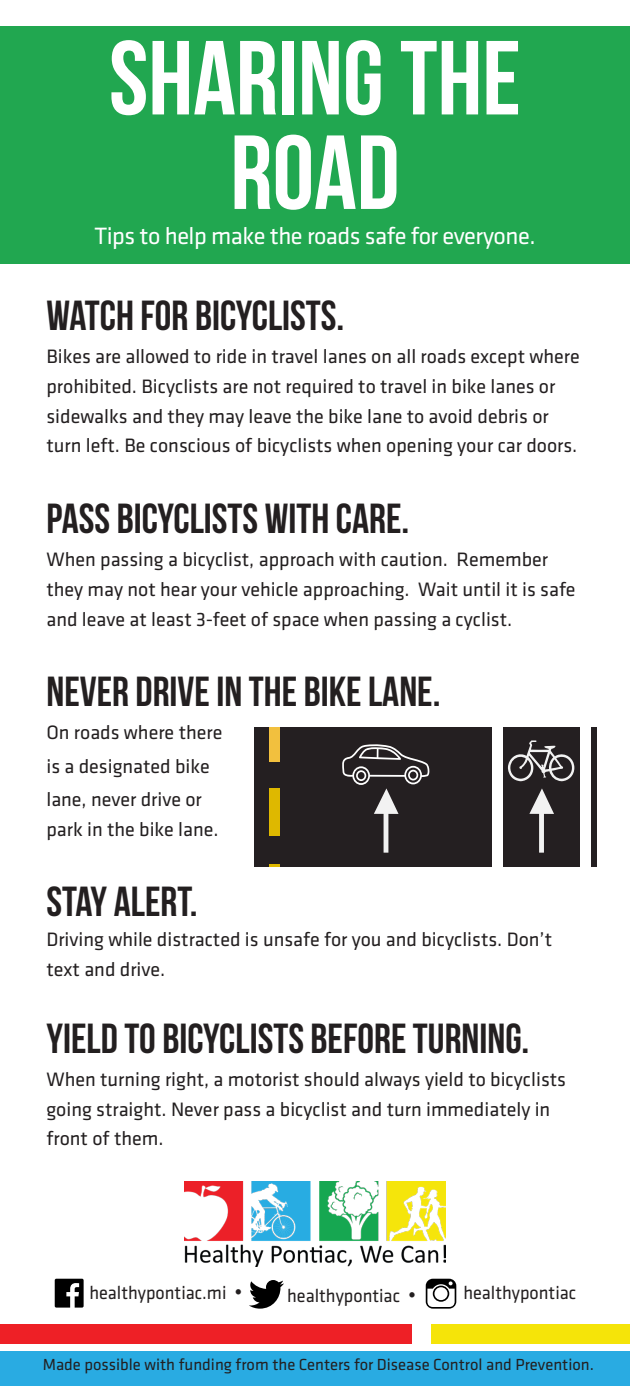
<style>
.page{position:relative;width:630px;height:1386px;background:#fff}
.page>*{position:absolute;margin:0;border:0;box-sizing:border-box;transform-origin:0 0}
.t1{font:105px/94.5px "Bebas Neue";color:#fff;text-align:center}
.t2{font:42px "Bebas Neue";color:#231f20}
.t3{font:24.5px "Klavika";letter-spacing:-.02em;color:#fff}
.t4{font:20.12px/29.8px "Klavika";color:#231f20}
.t5{font:19.07px "Klavika";color:#231f20;scale:.96 1}
.t6{font:16.62px "Klavika";color:#231f20}
.s1{font-size:22.22px}
</style>
<div class="page">
<div style="left:0;top:27px;width:630px;height:237px;background:#21a750"></div>
<div style="left:0;top:1352px;width:630px;height:34px;background:#29abe2"></div>
<div style="left:0;top:1324px;width:412px;height:19px;background:#ee2026"></div>
<div style="left:431px;top:1324px;width:199px;height:19px;background:#f5e409"></div>
<img style="left:185px;top:1181px;width:260px;height:85px">
<svg style="left:55px;top:1279px;width:29px;height:29px"></svg>
<svg style="left:249px;top:1280px;width:35px;height:29px"></svg>
<svg style="left:426px;top:1279px;width:30px;height:30px"></svg>
<div style="left:254px;top:727px;width:343px;height:139px;background:#241f21"></div>
<div style="left:580px;top:727px;width:11px;height:139px;background:#fff"></div>
<div style="left:492px;top:727px;width:11px;height:139px;background:#fff"></div>
<div style="left:269px;top:727px;width:11px;height:34px;background:#f2c03e"></div>
<div style="left:269px;top:788px;width:11px;height:48px;background:#deb800"></div>
<svg style="left:269px;top:864px;width:11px;height:2px"></svg>
<svg style="left:508px;top:740px;width:66px;height:41px"></svg>
<svg style="left:529px;top:788px;width:25px;height:65px"></svg>
<svg style="left:342px;top:744px;width:87px;height:109px"></svg>
<p class="t1" style="left:109px;top:30px;width:413px">SHARING THE<br>ROAD</p>
<p class="t3" style="left:94px;top:223px;width:443px">Tips to help make the roads safe for everyone.</p>
<p class="t2" style="left:46px;top:292px;width:299px">WATCH FOR BICYCLISTS.</p>
<p class="t4" style="left:46px;top:342px;width:535px">Bikes are allowed to ride in travel lanes on all roads except where prohibited. Bicyclists are not required to travel in bike lanes or sidewalks and they may leave the bike lane to avoid debris or turn left. Be conscious of bicyclists when opening your car doors.</p>
<p class="t2" style="left:46px;top:495px;width:364px">PASS BICYCLISTS WITH CARE.</p>
<p class="t4" style="left:46px;top:545px;width:531px">When passing a bicyclist, approach with caution. Remember they may not hear your vehicle approaching. Wait until it is safe and leave at least 3-feet of space when passing a cyclist.</p>
<p class="t2" style="left:46px;top:669px;width:396px">NEVER DRIVE IN THE BIKE LANE.</p>
<p class="t4" style="left:46px;top:717px;width:178px;line-height:33.2px">On roads where there is a designated bike lane, never drive or</p>
<p class="t4" style="left:46px;top:815px;width:174px">park in the bike lane.</p>
<p class="t2" style="left:46px;top:879px;width:153px">STAY ALERT.</p>
<p class="t4" style="left:46px;top:925px;width:507px">Driving while distracted is unsafe for you and bicyclists. Don’t text and drive.</p>
<p class="t2" style="left:46px;top:1015px;width:484px">YIELD TO BICYCLISTS BEFORE TURNING.</p>
<p class="t4" style="left:46px;top:1065px;width:521px">When turning right, a motorist should always yield to bicyclists going straight. Never pass a bicyclist and turn immediately in front of them.</p>
<p class="t5" style="left:89px;top:1282px;width:161px">healthypontiac.mi <span class="s1">•</span></p>
<p class="t5" style="left:287px;top:1285px;width:136px">healthypontiac <span class="s1">•</span></p>
<p class="t5" style="left:463px;top:1282px;width:119px">healthypontiac</p>
<p class="t6" style="left:43px;top:1356px;width:553px">Made possible with funding from the Centers for Disease Control and Prevention.</p>
</div>
